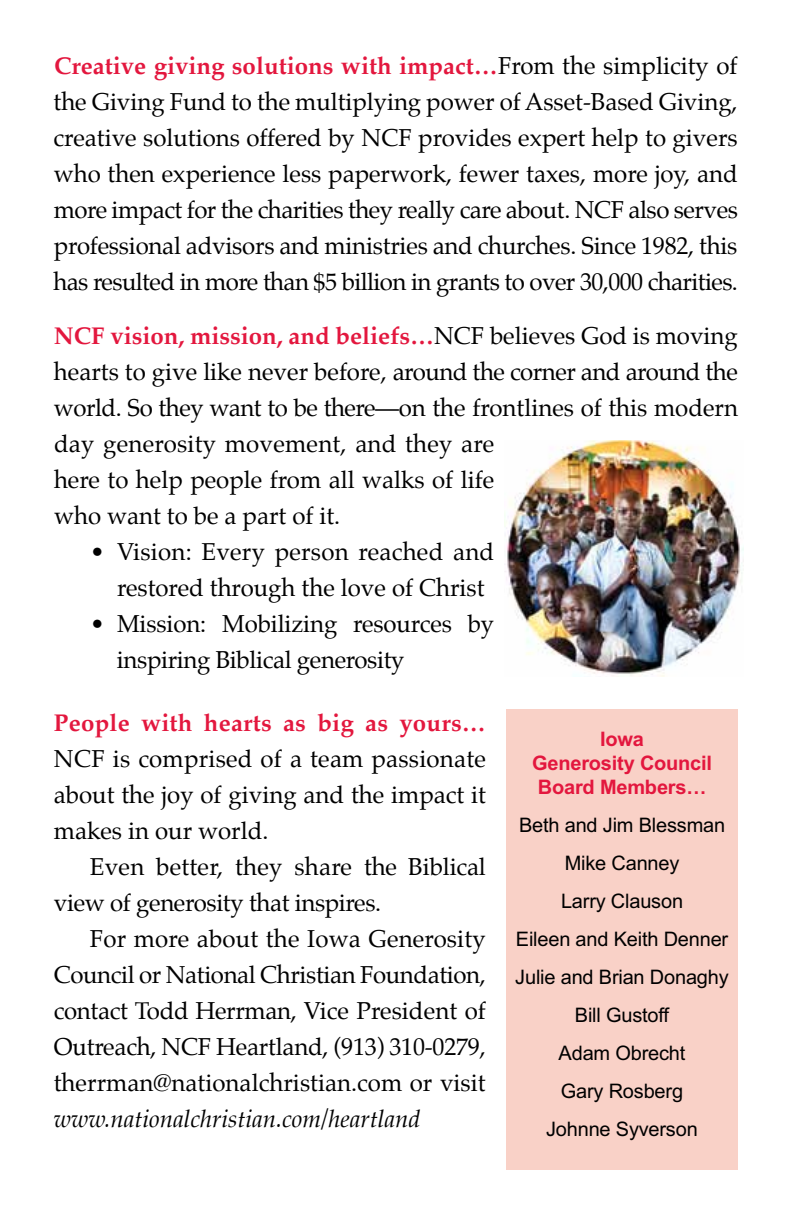
<style>
.page{position:relative;width:792px;height:1224px;background:#fff}
.page>*{position:absolute;margin:0;border:0;box-sizing:border-box;transform-origin:0 0}
.t1{font:24px/36px "Palatino";color:#000}
.t2{font:italic 24px "Palatino";color:#000}
.t3{font:700 24px "Palatino";letter-spacing:.01em;color:#e3173e}
.t4{font:20px/38px "Arial";letter-spacing:-.01em;color:#000;text-align:center}
.t5{font:700 20px/24px "Arial";letter-spacing:-.01em;color:#e3173e;text-align:center}
.s1{font-weight:700;color:#e3173e}
</style>
<div class="page">
<img style="left:504px;top:441px;width:239px;height:235px">
<div style="left:506px;top:709px;width:232px;height:461px;background:#f9d1c7"></div>
<p class="t1" style="left:53px;top:47px;width:686px;text-align:justify"><span class="s1">Creative giving solutions with impact…</span>From the simplicity of the Giving Fund to the multiplying power of Asset-Based Giving, creative solutions offered by NCF provides expert help to givers who then experience less paperwork, fewer taxes, more joy, and more impact for the charities they really care about. NCF also serves professional advisors and ministries and churches. Since 1982, this has resulted in more than $5 billion in grants to over 30,000 charities.</p>
<p class="t1" style="left:54px;top:317px;width:686px"><span class="s1">NCF vision, mission, and beliefs…</span>NCF believes God is moving hearts to give like never before, around the corner and around the world. So they want to be there—on the frontlines of this modern day generosity movement, and they are<br>here to help people from all walks of life<br>who want to be a part of it.</p>
<p class="t1" style="left:117px;top:533px;width:379px;text-indent:-27px">• Vision: Every person reached and restored through the love of Christ</p>
<p class="t1" style="left:117px;top:605px;width:379px;text-indent:-27px">• Mission: Mobilizing resources by inspiring Biblical generosity</p>
<p class="t3" style="left:54px;top:702px;width:433px">People with hearts as big as yours…</p>
<p class="t1" style="left:54px;top:741px;width:434px;text-align:justify">NCF is comprised of a team passionate about the joy of giving and the impact it makes in our world.</p>
<p class="t1" style="left:54px;top:849px;width:433px;text-indent:36px">Even better, they share the Biblical view of generosity that inspires.</p>
<p class="t1" style="left:54px;top:921px;width:434px;text-align:justify;text-indent:36px">For more about the Iowa Generosity Council or National Christian Foundation, contact Todd Herrman, Vice President of Outreach, NCF Heartland, (913) 310-0279, therrman@nationalchristian.com or visit</p>
<p class="t2" style="left:54px;top:1099px;width:368px">www.nationalchristian.com/heartland</p>
<p class="t5" style="left:532px;top:728px;width:181px">Iowa<br>Generosity Council<br>Board Members…</p>
<p class="t4" style="left:515px;top:806px;width:215px">Beth and Jim Blessman<br>Mike Canney<br>Larry Clauson<br>Eileen and Keith Denner<br>Julie and Brian Donaghy<br>Bill Gustoff<br>Adam Obrecht<br>Gary Rosberg<br>Johnne Syverson</p>
</div>
